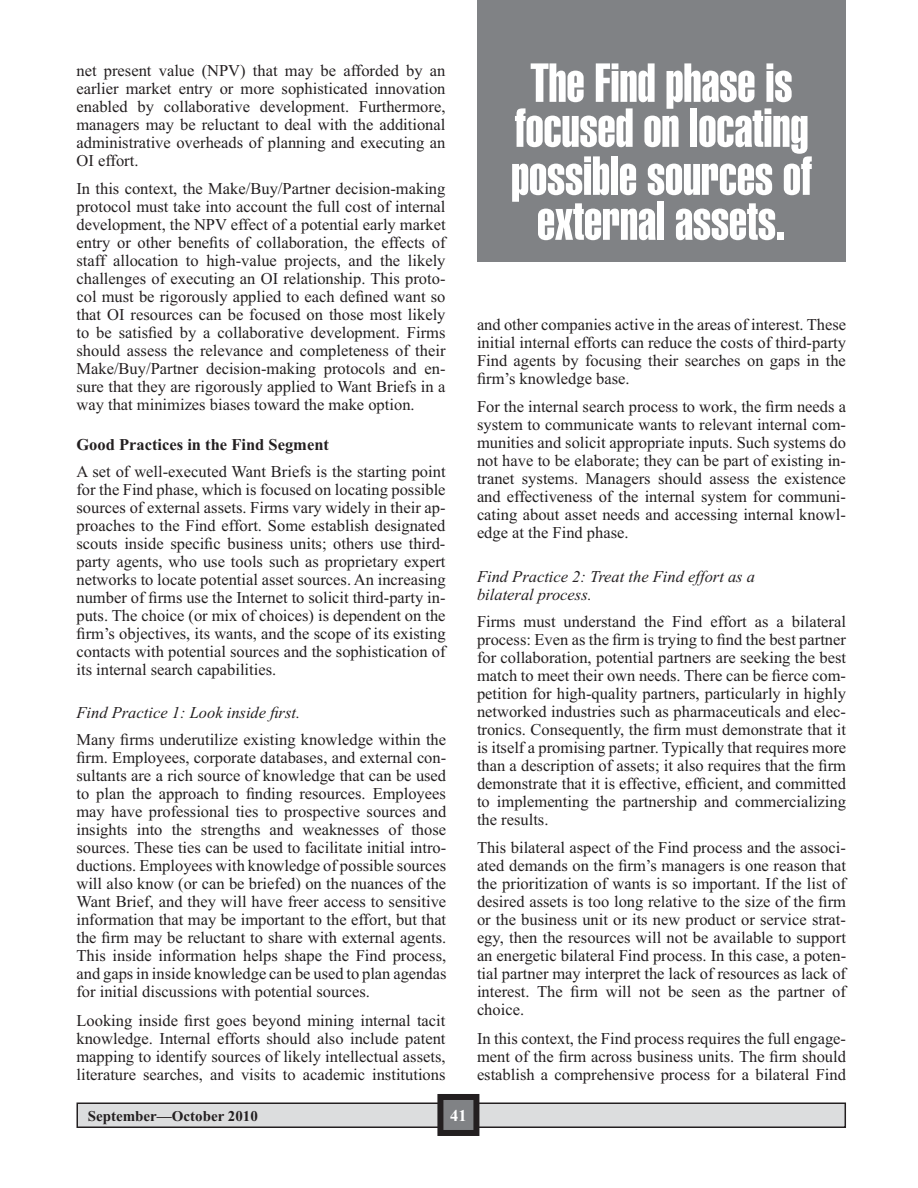
<style>
.page{position:relative;width:918px;height:1188px;background:#fff}
.page>*{position:absolute;margin:0;border:0;box-sizing:border-box;transform-origin:0 0}
.t1{font:54px/46px "Helvetica Extra Compressed";color:#fff;text-align:center}
.t2{font:16.5px/18px "Times New Roman";color:#231f20;text-align:justify}
.t3{font:italic 16.5px/18px "Times New Roman";color:#231f20}
.t4{font:700 16.5px "Times New Roman";color:#231f20}
.t5{font:700 16.5px "Times New Roman";color:#fff}
.t6{font:700 15px "Times New Roman";color:#231f20}
</style>
<div class="page">
<div style="left:77px;top:1103px;width:768px;height:24px;background:#dcddde"></div>
<div style="left:76px;top:1102px;width:770px;height:26px;border:2px solid #231f20"></div>
<div style="left:440px;top:1097px;width:36px;height:36px;background:#808285"></div>
<div style="left:437px;top:1094px;width:42px;height:42px;border:6px solid #231f20"></div>
<div style="left:477px;top:0;width:369px;height:262px;background:#808285"></div>
<p class="t2" style="left:76px;top:61px;width:371px">net present value (NPV) that may be afforded by an earlier market entry or more sophisticated innovation enabled by collaborative development. Furthermore, managers may be reluctant to deal with the additional administrative overheads of planning and executing an OI effort.</p>
<p class="t2" style="left:76px;top:180px;width:371px">In this context, the Make/Buy/Partner decision-making protocol must take into account the full cost of internal development, the NPV effect of a potential early market entry or other benefits of collaboration, the effects of staff allocation to high-value projects, and the likely challenges of executing an OI relationship. This proto&shy;col must be rigorously applied to each defined want so that OI resources can be focused on those most likely to be satisfied by a collaborative development. Firms should assess the relevance and completeness of their Make/Buy/Partner decision-making protocols and en&shy;sure that they are rigorously applied to Want Briefs in a way that minimizes biases toward the make option.</p>
<p class="t4" style="left:76px;top:435px;width:254px">Good Practices in the Find Segment</p>
<p class="t2" style="left:76px;top:462px;width:371px">A set of well-executed Want Briefs is the starting point for the Find phase, which is focused on locating possible sources of external assets. Firms vary widely in their ap&shy;proaches to the Find effort. Some establish designated scouts inside specific business units; others use third&shy;party agents, who use tools such as proprietary expert networks to locate potential asset sources. An increasing number of firms use the Internet to solicit third-party in&shy;puts. The choice (or mix of choices) is dependent on the firm’s objectives, its wants, and the scope of its existing contacts with potential sources and the sophistication of its internal search capabilities.</p>
<p class="t3" style="left:76px;top:704px;width:225px">Find Practice 1: Look inside first.</p>
<p class="t2" style="left:76px;top:731px;width:371px">Many firms underutilize existing knowledge within the firm. Employees, corporate databases, and external con&shy;sultants are a rich source of knowledge that can be used to plan the approach to finding resources. Employees may have professional ties to prospective sources and insights into the strengths and weaknesses of those sources. These ties can be used to facilitate initial intro&shy;ductions. Employees with knowledge of possible sources will also know (or can be briefed) on the nuances of the Want Brief, and they will have freer access to sensitive information that may be important to the effort, but that the firm may be reluctant to share with external agents.<br>This inside information helps shape the Find process, and gaps in inside knowledge can be used to plan agendas for initial discussions with potential sources.</p>
<p class="t2" style="left:76px;top:1011px;width:371px">Looking inside first goes beyond mining internal tacit knowledge. Internal efforts should also include patent mapping to identify sources of likely intellectual assets, literature searches, and visits to academic institutions</p>
<p class="t6" style="left:88px;top:1108px;width:172px">September—October 2010</p>
<p class="t5" style="left:450px;top:1107px;width:18px">41</p>
<h1 class="t1" style="left:511px;top:60px;width:302px">The Find phase is focused on locating possible sources of external assets.</h1>
<p class="t2" style="left:477px;top:315px;width:371px">and other companies active in the areas of interest. These initial internal efforts can reduce the costs of third-party Find agents by focusing their searches on gaps in the firm’s knowledge base.</p>
<p class="t2" style="left:477px;top:398px;width:371px">For the internal search process to work, the firm needs a system to communicate wants to relevant internal com&shy;munities and solicit appropriate inputs. Such systems do not have to be elaborate; they can be part of existing in&shy;tranet systems. Managers should assess the existence and effectiveness of the internal system for communi&shy;cating about asset needs and accessing internal knowl&shy;edge at the Find phase.</p>
<p class="t3" style="left:477px;top:567px;width:280px">Find Practice 2: Treat the Find effort as a bilateral process.</p>
<p class="t2" style="left:477px;top:612px;width:371px">Firms must understand the Find effort as a bilateral process: Even as the firm is trying to find the best partner for collaboration, potential partners are seeking the best match to meet their own needs. There can be fierce com&shy;petition for high-quality partners, particularly in highly networked industries such as pharmaceuticals and elec&shy;tronics. Consequently, the firm must demonstrate that it is itself a promising partner. Typically that requires more than a description of assets; it also requires that the firm demonstrate that it is effective, efficient, and committed to implementing the partnership and commercializing the results.</p>
<p class="t2" style="left:477px;top:839px;width:371px">This bilateral aspect of the Find process and the associ&shy;ated demands on the firm’s managers is one reason that the prioritization of wants is so important. If the list of desired assets is too long relative to the size of the firm or the business unit or its new product or service strat&shy;egy, then the resources will not be available to support an energetic bilateral Find process. In this case, a poten&shy;tial partner may interpret the lack of resources as lack of interest. The firm will not be seen as the partner of choice.</p>
<p class="t2" style="left:477px;top:1029px;width:371px">In this context, the Find process requires the full engage&shy;ment of the firm across business units. The firm should establish a comprehensive process for a bilateral Find</p>
</div>
